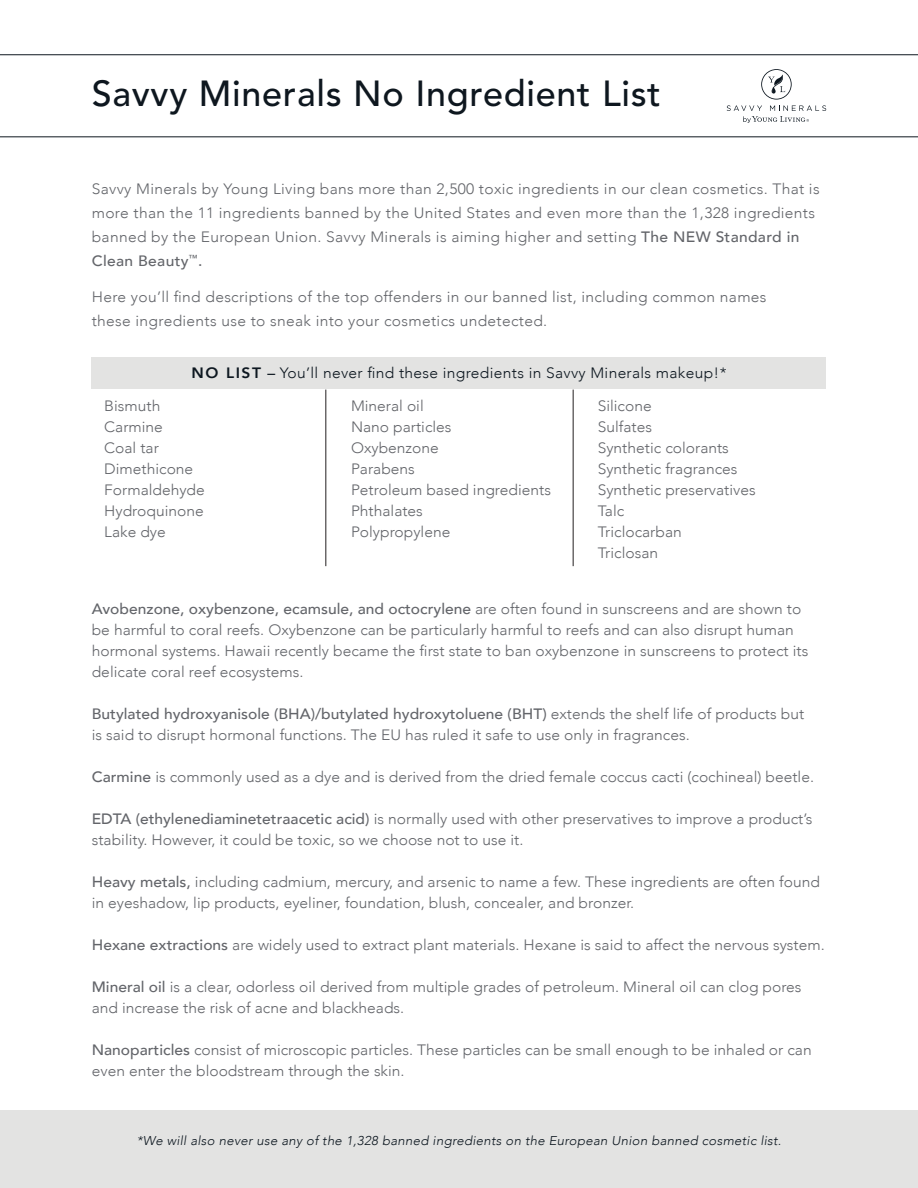
<style>
.page{position:relative;width:918px;height:1188px;background:#fff}
.page>*{position:absolute;margin:0;border:0;box-sizing:border-box;transform-origin:0 0}
.t1{font:500 36px "Avenir LT Std";letter-spacing:.02em;color:#0e171f}
.t2{font:300 15px/21px "Avenir";color:#63656a;scale:1.04 1}
.t3{font:300 15px/24px "Avenir";letter-spacing:.02em;color:#63656a;scale:1.04 1}
.t4{font:300 15px "Avenir";letter-spacing:.02em;color:#0d1720;scale:1.04 1}
.t5{font:italic 300 12.75px "Avenir";letter-spacing:.02em;color:#0d1720;scale:1.04 1}
.s1{font-weight:500}
.s2{font-weight:800}
</style>
<div class="page">
<div style="left:0;top:1110px;width:918px;height:78px;background:#e3e3e2"></div>
<div style="left:92px;top:357px;width:734px;height:32px;background:#e3e3e2"></div>
<hr style="left:0;top:136px;width:918px;height:1px;background:#0e171f">
<hr style="left:0;top:54px;width:918px;height:1px;background:#0e171f">
<hr style="left:325px;top:390px;width:1px;height:176px;background:#231f20">
<hr style="left:573px;top:390px;width:1px;height:176px;background:#231f20">
<svg style="left:727px;top:69px;width:99px;height:54px"></svg>
<p class="t1" style="left:92px;top:73px;width:571px">Savvy Minerals No Ingredient List</p>
<p class="t3" style="left:92px;top:177px;width:701px">Savvy Minerals by Young Living bans more than 2,500 toxic ingredients in our clean cosmetics. That is more than the 11 ingredients banned by the United States and even more than the 1,328 ingredients banned by the European Union. Savvy Minerals is aiming higher and setting <span class="s1">The NEW Standard in Clean Beauty</span><sup>™</sup><span class="s1">.</span></p>
<p class="t3" style="left:92px;top:285px;width:650px">Here you’ll find descriptions of the top offenders in our banned list, including common names these ingredients use to sneak into your cosmetics undetected.</p>
<p class="t4" style="left:191px;top:364px;width:516px"><span class="s2">NO LIST</span> <span class="s1">–</span> You’ll never find these ingredients in Savvy Minerals makeup!*</p>
<p class="t2" style="left:104px;top:395px;width:55px">Bismuth</p>
<p class="t2" style="left:104px;top:416px;width:58px">Carmine</p>
<p class="t2" style="left:104px;top:437px;width:54px">Coal tar</p>
<p class="t2" style="left:104px;top:458px;width:87px">Dimethicone</p>
<p class="t2" style="left:104px;top:479px;width:98px">Formaldehyde</p>
<p class="t2" style="left:104px;top:500px;width:97px">Hydroquinone</p>
<p class="t2" style="left:104px;top:521px;width:61px">Lake dye</p>
<p class="t2" style="left:351px;top:395px;width:72px">Mineral oil</p>
<p class="t2" style="left:351px;top:416px;width:98px">Nano particles</p>
<p class="t2" style="left:351px;top:437px;width:86px">Oxybenzone</p>
<p class="t2" style="left:351px;top:458px;width:63px">Parabens</p>
<p class="t2" style="left:351px;top:479px;width:194px">Petroleum based ingredients</p>
<p class="t2" style="left:351px;top:500px;width:71px">Phthalates</p>
<p class="t2" style="left:351px;top:521px;width:97px">Polypropylene</p>
<p class="t2" style="left:598px;top:395px;width:53px">Silicone</p>
<p class="t2" style="left:598px;top:416px;width:54px">Sulfates</p>
<p class="t2" style="left:598px;top:437px;width:128px">Synthetic colorants</p>
<p class="t2" style="left:598px;top:458px;width:136px">Synthetic fragrances</p>
<p class="t2" style="left:598px;top:479px;width:154px">Synthetic preservatives</p>
<p class="t2" style="left:598px;top:500px;width:27px">Talc</p>
<p class="t2" style="left:598px;top:521px;width:82px">Triclocarban</p>
<p class="t2" style="left:598px;top:542px;width:60px">Triclosan</p>
<p class="t2" style="left:92px;top:598px;width:691px"><span class="s1">Avobenzone, oxybenzone, ecamsule, and octocrylene</span> are often found in sunscreens and are shown to be harmful to coral reefs. Oxybenzone can be particularly harmful to reefs and can also disrupt human hormonal systems. Hawaii recently became the first state to ban oxybenzone in sunscreens to protect its delicate coral reef ecosystems.</p>
<p class="t2" style="left:92px;top:703px;width:687px"><span class="s1">Butylated hydroxyanisole (BHA)/butylated hydroxytoluene (BHT)</span> extends the shelf life of products but is said to disrupt hormonal functions. The EU has ruled it safe to use only in fragrances.</p>
<p class="t2" style="left:92px;top:766px;width:696px"><span class="s1">Carmine</span> is commonly used as a dye and is derived from the dried female coccus cacti (cochineal) beetle.</p>
<p class="t2" style="left:92px;top:808px;width:694px"><span class="s1">EDTA (ethylenediaminetetraacetic acid)</span> is normally used with other preservatives to improve a product’s stability. However, it could be toxic, so we choose not to use it.</p>
<p class="t2" style="left:92px;top:871px;width:702px"><span class="s1">Heavy metals,</span> including cadmium, mercury, and arsenic to name a few. These ingredients are often found in eyeshadow, lip products, eyeliner, foundation, blush, concealer, and bronzer.</p>
<p class="t2" style="left:92px;top:934px;width:706px"><span class="s1">Hexane extractions</span> are widely used to extract plant materials. Hexane is said to affect the nervous system.</p>
<p class="t2" style="left:92px;top:976px;width:684px"><span class="s1">Mineral oil</span> is a clear, odorless oil derived from multiple grades of petroleum. Mineral oil can clog pores and increase the risk of acne and blackheads.</p>
<p class="t2" style="left:92px;top:1039px;width:694px"><span class="s1">Nanoparticles</span> consist of microscopic particles. These particles can be small enough to be inhaled or can even enter the bloodstream through the skin.</p>
<p class="t5" style="left:137px;top:1133px;width:621px">*We will also never use any of the 1,328 banned ingredients on the European Union banned cosmetic list.</p>
</div>
